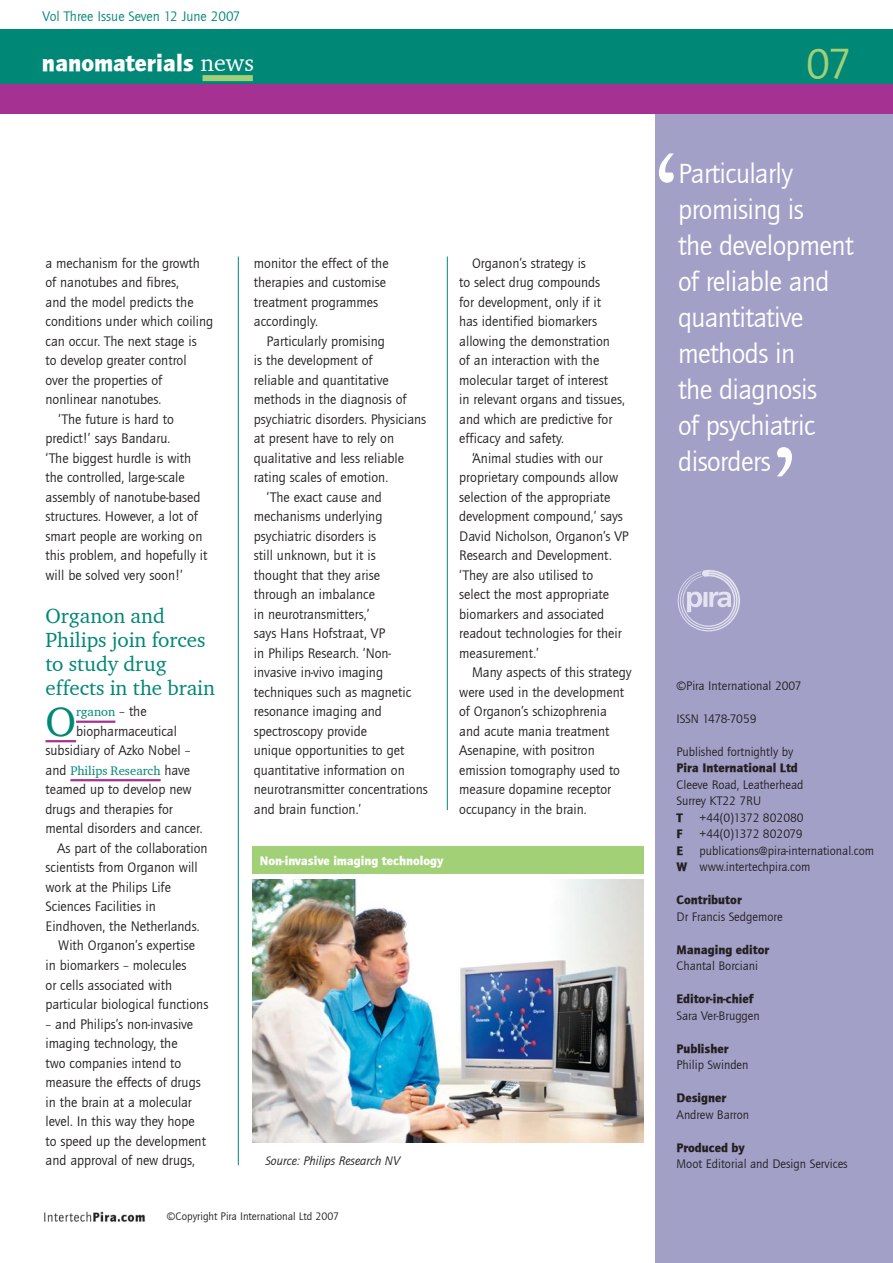
<style>
.page{position:relative;width:893px;height:1263px;background:#fff}
.page>*{position:absolute;margin:0;border:0;box-sizing:border-box;transform-origin:0 0}
.t1{font:108px "Charter ITC";color:#fff}
.t2{font:45px "Quay Sans ITCTT Book";color:#a1d076}
.Text_Para_1{font:41.85px "Charter ITC";color:#008776}
.Quotes{font:28.5px/36px "Quay Sans ITCTT Book";letter-spacing:-.02em;color:#fff}
.t3{font:24px "Quay Sans ITCTT Black";color:#fff}
.C_Head{font:21px/24px "Charter ITC";color:#008776}
.Text_Para_2{font:14.25px/19.5px "Quay Sans ITCTT Book";color:#231f20}
.Text_Para_1-2{font:14.25px/19.5px "Quay Sans ITCTT Book";color:#231f20}
.Issue_date_and_numbe{font:14.25px "Quay Sans ITCTT Book";color:#008776}
.t4{font:12.75px "Quay Sans ITCTT Book";color:#231f20}
.t5{font:12.75px "Quay Sans ITCTT Black";color:#231f20}
.Text_Para_1-3{font:12.75px "Charter ITC";color:#008776}
.Table_Caption{font:12.75px "Quay Sans ITCTT Black";color:#fff}
.Table_Source{font:italic 12.75px "Quay Sans ITCTT Book";color:#231f20}
.t6{font:12.75px "Quay Sans ITCTT Book";letter-spacing:-.02em;color:#231f20}
.t7{font:12.75px "Quay Sans ITCTT Book";letter-spacing:-.03em;color:#231f20}
.Copyright{font:11.25px "Quay Sans ITCTT Book";color:#231f20}
.s1{font-family:"Charter ITC"}
.s2{font-family:"Quay Sans ITCTT Book";font-size:14.25px;color:#231f20}
.s3{font-family:"Quay Sans ITCTT Black"}
</style>
<div class="page">
<hr style="left:46px;top:740px;width:30px;height:2px;background:#a53293">
<hr style="left:76px;top:720px;width:39px;height:3px;background:#a53293">
<hr style="left:70px;top:779px;width:91px;height:2px;background:#a53293">
<img style="left:44px;top:1211px;width:101px;height:11px">
<div style="left:655px;top:108px;width:238px;height:1155px;background:#a3a0c8"></div>
<img style="left:677px;top:570px;width:63px;height:62px">
<div style="left:0;top:29px;width:893px;height:64px;background:#008776"></div>
<div style="left:0;top:84px;width:893px;height:30px;background:#a53293"></div>
<hr style="left:238px;top:256px;width:1px;height:909px;background:#008776">
<hr style="left:447px;top:256px;width:1px;height:554px;background:#008776">
<div style="left:203px;top:75px;width:50px;height:6px;background:#a1d076"></div>
<img style="left:252px;top:879px;width:391px;height:263px">
<div style="left:252px;top:846px;width:392px;height:28px;background:#a1d076"></div>
<p class="Issue_date_and_numbe" style="left:43px;top:7px;width:199px">Vol Three Issue Seven 12 June 2007</p>
<p class="t3" style="left:42px;top:48px;width:214px">nanomaterials <span class="s1">news</span></p>
<p class="t2" style="left:806px;top:36px;width:47px">07</p>
<p class="Text_Para_2" style="left:46px;top:253px;width:169px">a mechanism for the growth of nanotubes and fibres,<br>and the model predicts the conditions under which coiling can occur. The next stage is<br>to develop greater control<br>over the properties of nonlinear nanotubes.</p>
<p class="Text_Para_2" style="left:46px;top:409px;width:163px;text-indent:13px">‘The future is hard to predict!’ says Bandaru.<br>‘The biggest hurdle is with the controlled, large-scale assembly of nanotube-based structures. However, a lot of smart people are working on this problem, and hopefully it will be solved very soon!’</p>
<p class="C_Head" style="left:46px;top:604px;width:171px">Organon and<br>Philips join forces to study drug effects in the brain</p>
<p class="Text_Para_1" style="left:46px;top:695px;width:32px">O</p>
<p class="Text_Para_1-3" style="left:76px;top:704px;width:72px">rganon <span class="s2">– the</span></p>
<p class="Text_Para_1-2" style="left:46px;top:721px;width:147px;text-indent:31px">biopharmaceutical subsidiary of Azko Nobel –</p>
<p class="Text_Para_1-3" style="left:46px;top:763px;width:146px"><span class="s2">and</span> Philips Research <span class="s2">have</span></p>
<p class="Text_Para_1-2" style="left:46px;top:780px;width:148px">teamed up to develop new</p>
<p class="Text_Para_1-2" style="left:46px;top:799px;width:129px">drugs and therapies for</p>
<p class="Text_Para_1-2" style="left:46px;top:819px;width:159px">mental disorders and cancer.</p>
<p class="Text_Para_1-2" style="left:57px;top:838px;width:152px">As part of the collaboration</p>
<p class="Text_Para_1-2" style="left:46px;top:858px;width:154px">scientists from Organon will</p>
<p class="Text_Para_1-2" style="left:46px;top:877px;width:127px">work at the Philips Life</p>
<p class="Text_Para_1-2" style="left:46px;top:897px;width:112px">Sciences Facilities in</p>
<p class="Text_Para_1-2" style="left:46px;top:916px;width:155px">Eindhoven, the Netherlands.</p>
<p class="Text_Para_2" style="left:46px;top:936px;width:164px;text-indent:13px">With Organon’s expertise in biomarkers – molecules<br>or cells associated with particular biological functions</p>
<p class="Text_Para_2" style="left:46px;top:1014px;width:162px">– and Philips’s non-invasive imaging technology, the<br>two companies intend to measure the effects of drugs in the brain at a molecular level. In this way they hope to speed up the development and approval of new drugs,</p>
<p class="Text_Para_2" style="left:254px;top:253px;width:136px">monitor the effect of the therapies and customise treatment programmes accordingly.</p>
<p class="Text_Para_2" style="left:254px;top:331px;width:174px;text-indent:13px">Particularly promising<br>is the development of<br>reliable and quantitative methods in the diagnosis of psychiatric disorders. Physicians at present have to rely on qualitative and less reliable rating scales of emotion.</p>
<p class="Text_Para_2" style="left:254px;top:487px;width:175px;text-indent:13px">‘The exact cause and mechanisms underlying psychiatric disorders is<br>still unknown, but it is<br>thought that they arise<br>through an imbalance<br>in neurotransmitters,’<br>says Hans Hofstraat, VP<br>in Philips Research. ‘Non&shy;invasive in-vivo imaging techniques such as magnetic resonance imaging and spectroscopy provide<br>unique opportunities to get quantitative information on neurotransmitter concentrations and brain function.’</p>
<p class="Table_Caption" style="left:260px;top:853px;width:185px">Non-invasive imaging technology</p>
<p class="Text_Para_2" style="left:459px;top:253px;width:167px;text-indent:13px">Organon’s strategy is<br>to select drug compounds<br>for development, only if it<br>has identified biomarkers allowing the demonstration<br>of an interaction with the molecular target of interest<br>in relevant organs and tissues, and which are predictive for efficacy and safety.</p>
<p class="Text_Para_2" style="left:459px;top:448px;width:171px;text-indent:13px">‘Animal studies with our proprietary compounds allow selection of the appropriate development compound,’ says<br>David Nicholson, Organon’s VP<br>Research and Development. ‘They are also utilised to<br>select the most appropriate biomarkers and associated readout technologies for their measurement.’</p>
<p class="Text_Para_2" style="left:459px;top:663px;width:174px;text-indent:13px">Many aspects of this strategy were used in the development of Organon’s schizophrenia<br>and acute mania treatment<br>Asenapine, with positron emission tomography used to measure dopamine receptor occupancy in the brain.</p>
<p class="Table_Source" style="left:265px;top:1153px;width:136px">Source: Philips Research NV</p>
<p class="Copyright" style="left:167px;top:1209px;width:174px">©Copyright Pira International Ltd 2007</p>
<p class="t1" style="left:655px;top:126px;width:23px">‘</p>
<p class="Quotes" style="left:678px;top:155px;width:177px">Particularly promising is<br>the development of reliable and quantitative methods in<br>the diagnosis<br>of psychiatric disorders</p>
<p class="t1" style="left:774px;top:420px;width:23px">’</p>
<p class="t4" style="left:676px;top:677px;width:127px">©Pira International 2007</p>
<p class="t7" style="left:676px;top:710px;width:82px">ISSN 1478-7059</p>
<p class="t4" style="left:676px;top:743px;width:118px">Published fortnightly by</p>
<p class="t5" style="left:676px;top:760px;width:123px">Pira International Ltd</p>
<p class="t4" style="left:676px;top:776px;width:128px">Cleeve Road, Leatherhead</p>
<p class="t4" style="left:676px;top:793px;width:86px">Surrey KT22 7RU</p>
<p class="t5" style="left:676px;top:809px;width:8px">T</p>
<p class="t4" style="left:699px;top:809px;width:106px">+44(0)1372 802080</p>
<p class="t5" style="left:676px;top:826px;width:8px">F</p>
<p class="t6" style="left:699px;top:826px;width:105px">+44(0)1372 802079</p>
<p class="t5" style="left:676px;top:842px;width:8px">E</p>
<p class="t4" style="left:699px;top:842px;width:176px">publications@pira-international.com</p>
<p class="t4" style="left:676px;top:859px;width:135px"><span class="s3">W</span> www.intertechpira.com</p>
<p class="t5" style="left:676px;top:892px;width:67px">Contributor</p>
<p class="t4" style="left:676px;top:908px;width:108px">Dr Francis Sedgemore</p>
<p class="t5" style="left:676px;top:941px;width:94px">Managing editor</p>
<p class="t4" style="left:676px;top:958px;width:83px">Chantal Borciani</p>
<p class="t5" style="left:676px;top:991px;width:78px">Editor-in-chief</p>
<p class="t4" style="left:676px;top:1007px;width:85px">Sara Ver-Bruggen</p>
<p class="t5" style="left:676px;top:1040px;width:54px">Publisher</p>
<p class="t4" style="left:676px;top:1057px;width:74px">Philip Swinden</p>
<p class="t5" style="left:676px;top:1090px;width:51px">Designer</p>
<p class="t4" style="left:676px;top:1106px;width:74px">Andrew Barron</p>
<p class="t5" style="left:676px;top:1139px;width:70px">Produced by</p>
<p class="t4" style="left:676px;top:1156px;width:173px">Moot Editorial and Design Services</p>
</div>
